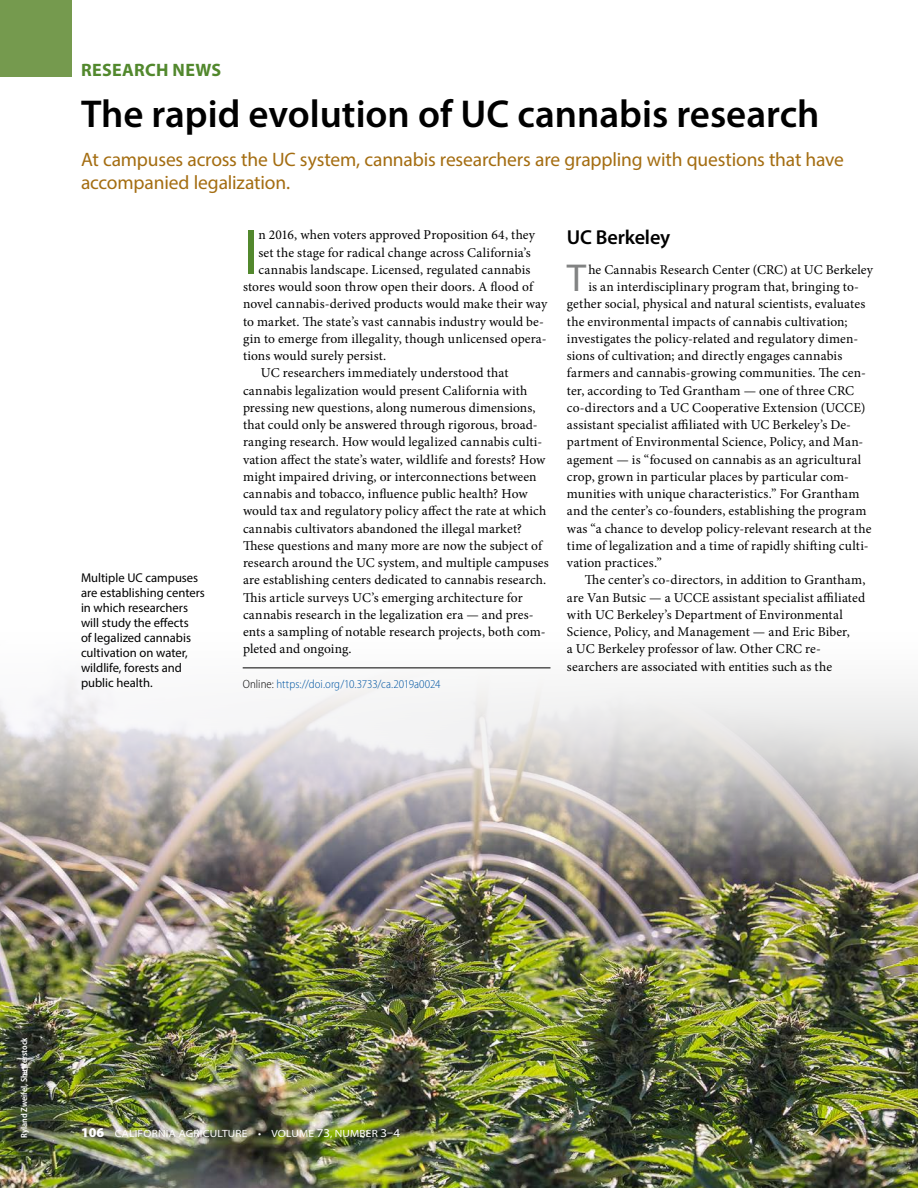
<style>
.page{position:relative;width:918px;height:1188px;background:#fff}
.page>*{position:absolute;margin:0;border:0;box-sizing:border-box;transform-origin:0 0}
.t1{font:64.65px "Myriad Pro";color:#52882d}
.t2{font:39.15px "Myriad Pro";color:#828383}
.t3{font:600 39px "Myriad Pro";color:#000}
.t4{font:600 20.25px "Myriad Pro";letter-spacing:-.01em;color:#000}
.t5{font:19.5px/22.5px "Myriad Pro";letter-spacing:-.01em;color:#a46d11}
.t6{font:700 18px "Myriad Pro";letter-spacing:.015em;color:#52882d}
.t7{font:13.5px "Minion Pro";letter-spacing:.01em;color:#000}
.t8{font:12.75px/15px "Myriad Pro";color:#000}
.t9{font:300 semi-condensed 12px "Myriad Pro";color:#0055a2}
.t10{font:semi-expanded 10.5px "Myriad Pro";letter-spacing:.02em;color:#fff}
.t11{font:600 semi-condensed 9px "Myriad Pro";color:#fff}
.s1{color:#000}
.s2{font-weight:900;font-stretch:normal;font-size:13.5px}
.s3{font-size:12px}
</style>
<div class="page">
<img style="left:0;top:667px;width:918px;height:521px">
<div style="left:0;top:0;width:72px;height:76px;background:#759a4e"></div>
<hr style="left:243px;top:668px;width:307px;height:1px;background:#000">
<h3 class="t6" style="left:81px;top:58px;width:141px">RESEARCH NEWS</h3>
<h3 class="t3" style="left:81px;top:89px;width:740px">The rapid evolution of UC cannabis research</h3>
<h3 class="t5" style="left:81px;top:148px;width:764px">At campuses across the UC system, cannabis researchers are grappling with questions that have accompanied legalization.</h3>
<p class="t8" style="left:81px;top:570px;width:125px">Multiple UC campuses are establishing centers in which researchers will study the effects<br>of legalized cannabis cultivation on water, wildlife, forests and public health.</p>
<h1 class="t1" style="left:243px;top:212px;width:17px">I</h1>
<p class="t7" style="left:258px;top:226px;width:278px">n 2016, when voters approved Proposition 64, they</p>
<p class="t7" style="left:258px;top:243px;width:274px">set the stage for radical change across California’s</p>
<p class="t7" style="left:258px;top:260px;width:273px">cannabis landscape. Licensed, regulated cannabis</p>
<p class="t7" style="left:243px;top:278px;width:292px">stores would soon throw open their doors. A flood of</p>
<p class="t7" style="left:243px;top:295px;width:306px">novel cannabis-derived products would make their way</p>
<p class="t7" style="left:243px;top:312px;width:302px">to market. The state’s vast cannabis industry would be-</p>
<p class="t7" style="left:243px;top:329px;width:305px">gin to emerge from illegality, though unlicensed opera-</p>
<p class="t7" style="left:243px;top:347px;width:145px">tions would surely persist.</p>
<p class="t7" style="left:261px;top:364px;width:249px">UC researchers immediately understood that</p>
<p class="t7" style="left:243px;top:381px;width:286px">cannabis legalization would present California with</p>
<p class="t7" style="left:243px;top:398px;width:294px">pressing new questions, along numerous dimensions,</p>
<p class="t7" style="left:243px;top:416px;width:296px">that could only be answered through rigorous, broad-</p>
<p class="t7" style="left:243px;top:433px;width:301px">ranging research. How would legalized cannabis culti-</p>
<p class="t7" style="left:243px;top:450px;width:304px">vation affect the state’s water, wildlife and forests? How</p>
<p class="t7" style="left:243px;top:467px;width:295px">might impaired driving, or interconnections between</p>
<p class="t7" style="left:243px;top:485px;width:286px">cannabis and tobacco, influence public health? How</p>
<p class="t7" style="left:243px;top:502px;width:305px">would tax and regulatory policy affect the rate at which</p>
<p class="t7" style="left:243px;top:519px;width:281px">cannabis cultivators abandoned the illegal market?</p>
<p class="t7" style="left:243px;top:536px;width:301px">These questions and many more are now the subject of</p>
<p class="t7" style="left:243px;top:554px;width:307px">research around the UC system, and multiple campuses</p>
<p class="t7" style="left:243px;top:571px;width:305px">are establishing centers dedicated to cannabis research.</p>
<p class="t7" style="left:243px;top:588px;width:281px">This article surveys UC’s emerging architecture for</p>
<p class="t7" style="left:243px;top:605px;width:292px">cannabis research in the legalization era — and pres-</p>
<p class="t7" style="left:243px;top:623px;width:304px">ents a sampling of notable research projects, both com-</p>
<p class="t7" style="left:243px;top:640px;width:110px">pleted and ongoing.</p>
<p class="t9" style="left:243px;top:677px;width:199px"><span class="s1">Online:</span> https://doi.org/10.3733/ca.2019a0024</p>
<h3 class="t4" style="left:567px;top:224px;width:105px">UC Berkeley</h3>
<h2 class="t2" style="left:567px;top:254px;width:21px">T</h2>
<p class="t7" style="left:588px;top:260px;width:286px">he Cannabis Research Center (CRC) at UC Berkeley</p>
<p class="t7" style="left:588px;top:278px;width:272px">is an interdisciplinary program that, bringing to-</p>
<p class="t7" style="left:567px;top:295px;width:300px">gether social, physical and natural scientists, evaluates</p>
<p class="t7" style="left:567px;top:312px;width:282px">the environmental impacts of cannabis cultivation;</p>
<p class="t7" style="left:567px;top:329px;width:293px">investigates the policy-related and regulatory dimen-</p>
<p class="t7" style="left:567px;top:347px;width:277px">sions of cultivation; and directly engages cannabis</p>
<p class="t7" style="left:567px;top:364px;width:300px">farmers and cannabis-growing communities. The cen-</p>
<p class="t7" style="left:567px;top:381px;width:289px">ter, according to Ted Grantham — one of three CRC</p>
<p class="t7" style="left:567px;top:398px;width:300px">co-directors and a UC Cooperative Extension (UCCE)</p>
<p class="t7" style="left:567px;top:416px;width:286px">assistant specialist affiliated with UC Berkeley’s De-</p>
<p class="t7" style="left:567px;top:433px;width:298px">partment of Environmental Science, Policy, and Man-</p>
<p class="t7" style="left:567px;top:450px;width:296px">agement — is “focused on cannabis as an agricultural</p>
<p class="t7" style="left:567px;top:467px;width:283px">crop, grown in particular places by particular com-</p>
<p class="t7" style="left:567px;top:485px;width:294px">munities with unique characteristics.” For Grantham</p>
<p class="t7" style="left:567px;top:502px;width:301px">and the center’s co-founders, establishing the program</p>
<p class="t7" style="left:567px;top:519px;width:306px">was “a chance to develop policy-relevant research at the</p>
<p class="t7" style="left:567px;top:536px;width:303px">time of legalization and a time of rapidly shifting culti-</p>
<p class="t7" style="left:567px;top:554px;width:96px">vation practices.”</p>
<p class="t7" style="left:585px;top:571px;width:282px">The center’s co-directors, in addition to Grantham,</p>
<p class="t7" style="left:567px;top:588px;width:300px">are Van Butsic — a UCCE assistant specialist affiliated</p>
<p class="t7" style="left:567px;top:605px;width:277px">with UC Berkeley’s Department of Environmental</p>
<p class="t7" style="left:567px;top:623px;width:284px">Science, Policy, and Management — and Eric Biber,</p>
<p class="t7" style="left:567px;top:640px;width:255px">a UC Berkeley professor of law. Other CRC re-</p>
<p class="t7" style="left:567px;top:657px;width:267px">searchers are associated with entities such as the</p>
<p class="t11" style="left:18px;top:1138px;width:102px;rotate:-90deg">Ryland Zweifel, Shutterstock</p>
<p class="t10" style="left:81px;top:1127px;width:321px"><span class="s2">106</span> CALIFORNIA AGRICULTURE • VOLUME <span class="s3">73</span>, NUMBER <span class="s3">3–4</span></p>
</div>
